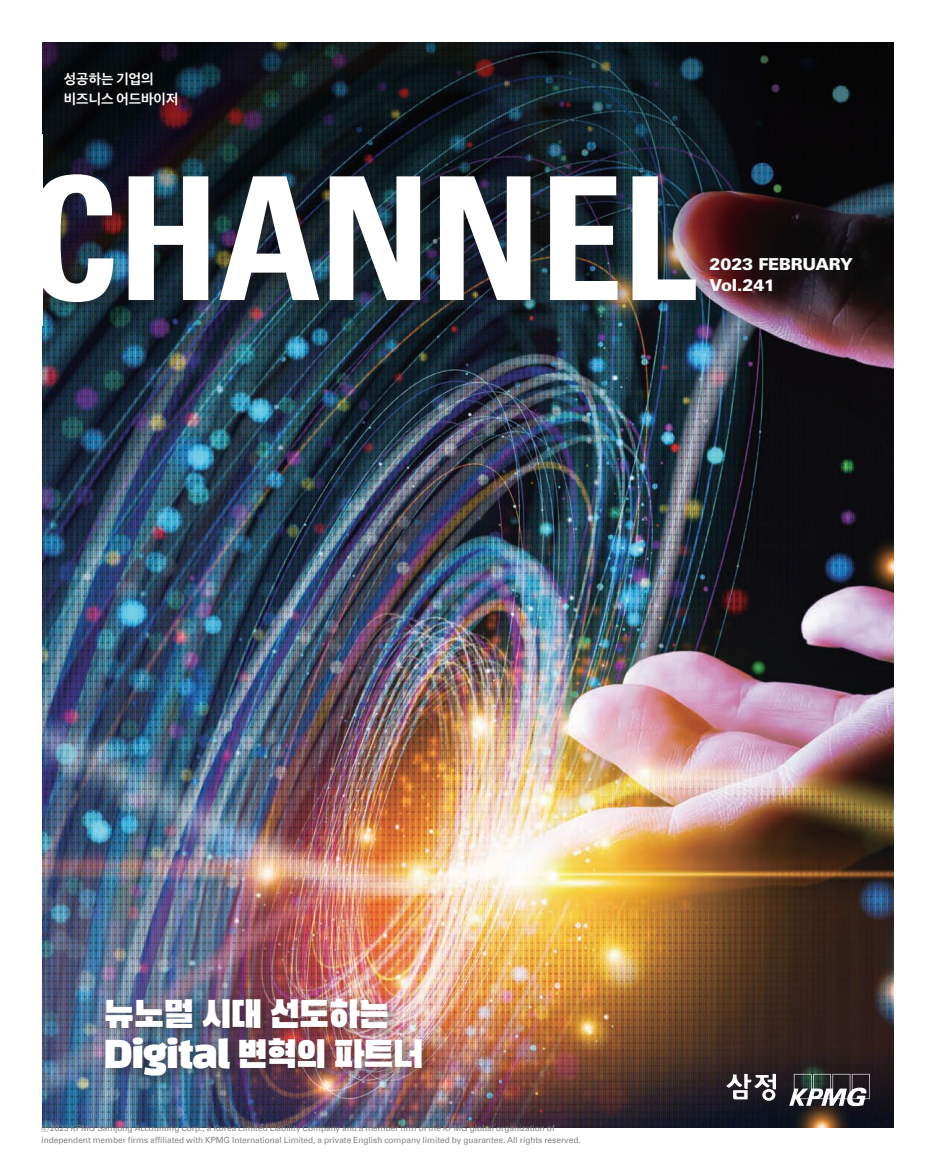
<style>
.page{position:relative;width:936px;height:1170px;background:#fff}
.page>*{position:absolute;margin:0;border:0;box-sizing:border-box;transform-origin:0 0}
.t1{font:700 condensed 171.15px "Univers LT Std";letter-spacing:-.01em;color:#fff}
.t2{font:37.5px/40.5px "Black Han Sans";letter-spacing:-.04em;color:#fff}
.t3{font:900 16.5px/21px "Univers LT Std";letter-spacing:-.01em;color:#fff}
.t4{font:13.5px/19.5px "SD Gothic Neoa Uni g Bd";color:#fff}
.t5{font:8.55px/12.5px "Universfor KPMG";color:#808285}
.s1{font-family:"SD Gothic Neoa Uni b Ul"}
</style>
<div class="page">
<img style="left:43px;top:349px;width:850px;height:778px">
<img style="left:43px;top:43px;width:850px;height:306px">
<div style="left:30px;top:170px;width:679px;height:146px;background:#231f20;opacity:.4"></div>
<div style="left:0;top:134px;width:43px;height:191px;background:#fff"></div>
<svg style="left:726px;top:1073px;width:50px;height:27px"></svg>
<svg style="left:789px;top:1073px;width:80px;height:33px"></svg>
<div style="left:102px;top:995px;width:332px;height:93px;background:#231f20;opacity:.5"></div>
<div style="left:706px;top:252px;width:158px;height:52px;background:#231f20;opacity:.4"></div>
<h3 class="t4" style="left:64px;top:69px;width:116px">성공하는 기업의 비즈니스 어드바이저</h3>
<h1 class="t1" style="left:26px;top:134px;width:672px">CHANNEL</h1>
<h3 class="t3" style="left:709px;top:253px;width:145px">2023 FEBRUARY<br>Vol.241</h3>
<h2 class="t2" style="left:103px;top:995px;width:322px">뉴노멀 시대 선도하는<br>Digital 변혁의 파트너</h2>
<p class="t5" style="left:41px;top:1121px;width:541px"><span class="s1">ⓒ</span> 2023 KPMG Samjong Accounting Corp., a Korea Limited Liability Company and a member firm of the KPMG global organization of independent member firms affiliated with KPMG International Limited, a private English company limited by guarantee. All rights reserved.</p>
</div>
